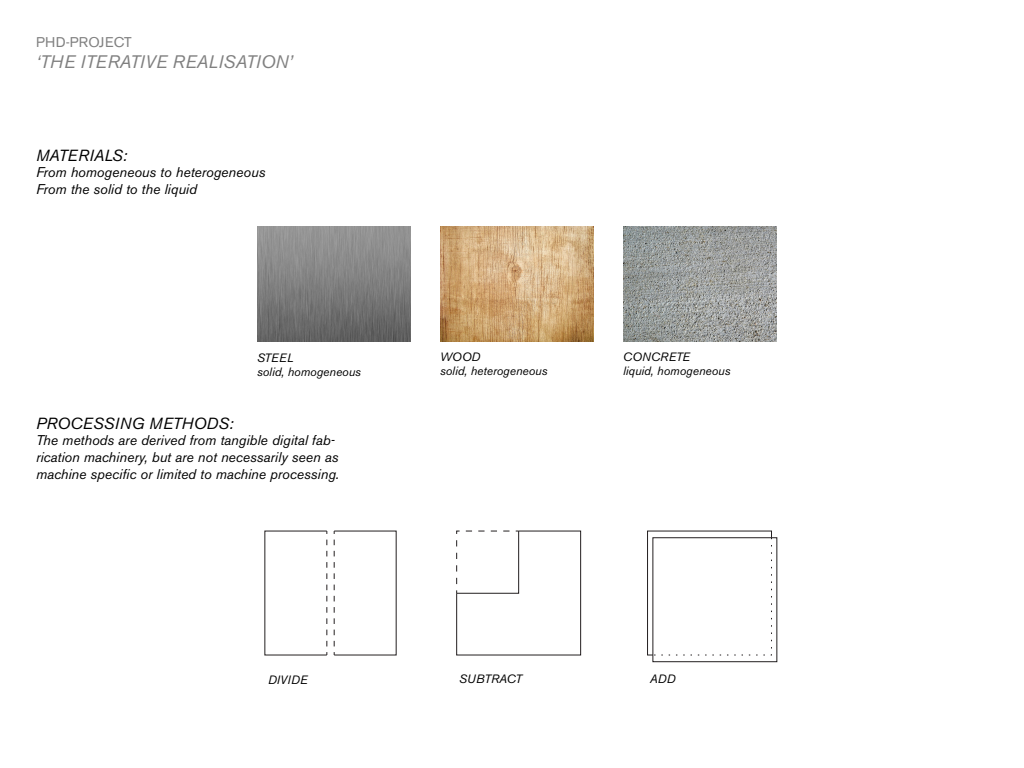
<style>
.page{position:relative;width:1024px;height:768px;background:#fff}
.page>*{position:absolute;margin:0;border:0;box-sizing:border-box;transform-origin:0 0}
.t1{font:italic 18px "Akzidenz Grotesk BE";color:#808080}
.t2{font:italic 16px "Akzidenz Grotesk BE";letter-spacing:.02em;color:#000}
.t3{font:italic 16px "Akzidenz Grotesk BE";color:#000}
.t4{font:italic 14px/16.8px "Akzidenz Grotesk BE";color:#000}
.t5{font:14px "Akzidenz Grotesk BE";letter-spacing:.02em;color:#808080}
.t6{font:italic 12px "Akzidenz Grotesk BE";color:#000}
</style>
<div class="page">
<img style="left:623px;top:226px;width:154px;height:116px">
<img style="left:440px;top:226px;width:154px;height:116px">
<img style="left:257px;top:226px;width:154px;height:116px">
<svg style="left:456px;top:530px;width:125px;height:126px"></svg>
<svg style="left:327px;top:540px;width:1px;height:115px"></svg>
<svg style="left:334px;top:531px;width:1px;height:115px"></svg>
<svg style="left:647px;top:530px;width:125px;height:126px"></svg>
<div style="left:653px;top:537px;width:124px;height:125px;border:1px solid #231f20"></div>
<p class="t5" style="left:36px;top:33px;width:97px">PHD-PROJECT</p>
<p class="t1" style="left:36px;top:51px;width:258px">‘THE ITERATIVE REALISATION’</p>
<p class="t3" style="left:36px;top:145px;width:93px">MATERIALS:</p>
<p class="t4" style="left:36px;top:164px;width:231px">From homogeneous to heterogeneous</p>
<p class="t4" style="left:36px;top:181px;width:163px">From the solid to the liquid</p>
<p class="t6" style="left:257px;top:350px;width:38px">STEEL</p>
<p class="t6" style="left:257px;top:364px;width:106px">solid, homogeneous</p>
<p class="t2" style="left:36px;top:413px;width:199px">PROCESSING METHODS:</p>
<p class="t4" style="left:36px;top:432px;width:305px">The methods are derived from tangible digital fab&shy;rication machinery, but are not necessarily seen as machine specific or limited to machine processing.</p>
<p class="t6" style="left:268px;top:673px;width:41px">DIVIDE</p>
<p class="t6" style="left:440px;top:349px;width:42px">WOOD</p>
<p class="t6" style="left:440px;top:363px;width:109px">solid, heterogeneous</p>
<p class="t6" style="left:623px;top:349px;width:69px">CONCRETE</p>
<p class="t6" style="left:623px;top:363px;width:109px">liquid, homogeneous</p>
<p class="t6" style="left:459px;top:672px;width:65px">SUBTRACT</p>
<p class="t6" style="left:650px;top:672px;width:27px">ADD</p>
</div>
